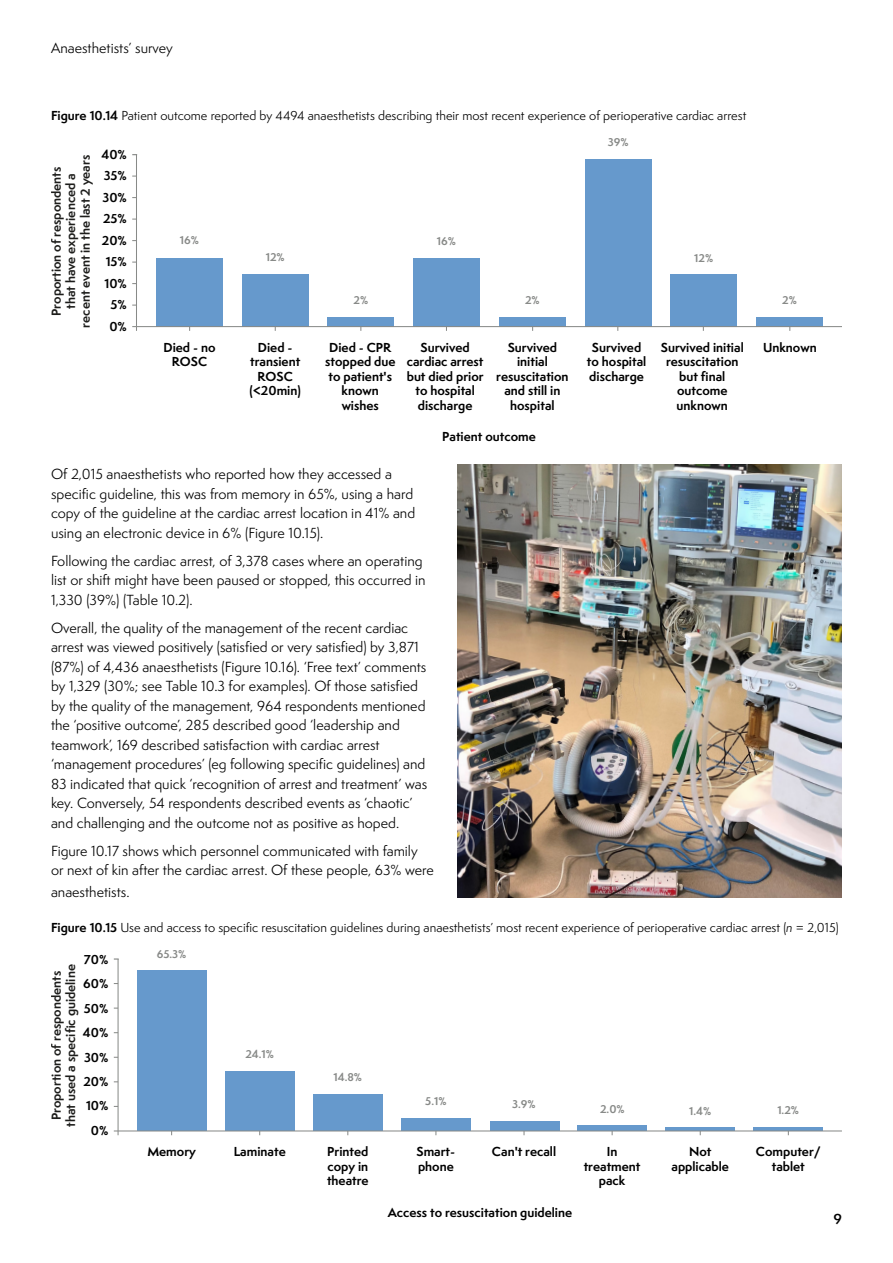
<style>
.page{position:relative;width:893px;height:1263px;background:#fff}
.page>*{position:absolute;margin:0;border:0;box-sizing:border-box;transform-origin:0 0}
.t1{font:13.5px/19.5px "Semplicita Pro";color:#000}
.t2{font:600 13.5px "Semplicita Pro";color:#000}
.t3{font:700 12px/14.4px "Semplicita Pro";color:#000;text-align:center}
.t4{font:12px "Semplicita Pro";color:#000}
.t5{font:700 12px/14.4px "Semplicita Pro";color:#1d1d1b;text-align:center}
.t6{font:700 10.5px "Semplicita Pro";color:#888a88}
.s1{font-weight:700}
.s2{font-style:italic}
</style>
<div class="page">
<div style="left:156px;top:258px;width:67px;height:69px;background:#69c"></div>
<div style="left:242px;top:274px;width:67px;height:53px;background:#69c"></div>
<div style="left:499px;top:317px;width:67px;height:10px;background:#69c"></div>
<div style="left:413px;top:258px;width:67px;height:69px;background:#69c"></div>
<div style="left:328px;top:317px;width:66px;height:10px;background:#69c"></div>
<div style="left:585px;top:159px;width:66px;height:168px;background:#69c"></div>
<div style="left:670px;top:274px;width:67px;height:53px;background:#69c"></div>
<div style="left:756px;top:317px;width:67px;height:10px;background:#69c"></div>
<hr style="left:136px;top:326px;width:706px;height:1px;background:#888a88">
<hr style="left:136px;top:155px;width:1px;height:172px;background:#888a88">
<svg style="left:132px;top:326px;width:5px;height:5px"></svg>
<div style="left:137px;top:971px;width:69px;height:160px;background:#69c"></div>
<div style="left:225px;top:1071px;width:69px;height:60px;background:#69c"></div>
<div style="left:313px;top:1094px;width:69px;height:37px;background:#69c"></div>
<div style="left:402px;top:1118px;width:69px;height:13px;background:#69c"></div>
<div style="left:490px;top:1121px;width:69px;height:10px;background:#69c"></div>
<div style="left:578px;top:1126px;width:69px;height:5px;background:#69c"></div>
<hr style="left:666px;top:1128px;width:69px;height:3px;background:#69c">
<hr style="left:754px;top:1128px;width:69px;height:3px;background:#69c">
<hr style="left:118px;top:1130px;width:724px;height:1px;background:#888a88">
<hr style="left:118px;top:959px;width:1px;height:172px;background:#888a88">
<svg style="left:114px;top:1130px;width:5px;height:5px"></svg>
<img style="left:457px;top:464px;width:385px;height:433px">
<p class="t1" style="left:51px;top:38px;width:123px">Anaesthetists’ survey</p>
<p class="t4" style="left:51px;top:107px;width:697px"><span class="s1">Figure 10.14</span> Patient outcome reported by 4494 anaesthetists describing their most recent experience of perioperative cardiac arrest</p>
<p class="t5" style="left:49px;top:328px;width:174px;rotate:-90deg">Proportion of respondents that have experienced a recent event in the last 2 years</p>
<p class="t3" style="left:325px;top:340px;width:72px">Died - CPR stopped due to patient's known wishes</p>
<p class="t6" style="left:608px;top:134px;width:22px">39%</p>
<p class="t3" style="left:101px;top:147px;width:27px">40%</p>
<p class="t3" style="left:104px;top:169px;width:25px">35%</p>
<p class="t3" style="left:103px;top:186px;width:26px;line-height:21.5px;text-align:left">30%<br>25%</p>
<p class="t3" style="left:102px;top:233px;width:27px">20%</p>
<p class="t6" style="left:180px;top:232px;width:21px">16%</p>
<p class="t6" style="left:437px;top:233px;width:21px">16%</p>
<p class="t6" style="left:266px;top:249px;width:21px">12%</p>
<p class="t6" style="left:694px;top:250px;width:21px">12%</p>
<p class="t3" style="left:106px;top:254px;width:23px">15%</p>
<p class="t3" style="left:104px;top:276px;width:24px">10%</p>
<p class="t6" style="left:354px;top:292px;width:16px">2%</p>
<p class="t6" style="left:525px;top:292px;width:16px">2%</p>
<p class="t6" style="left:782px;top:292px;width:16px">2%</p>
<p class="t3" style="left:111px;top:297px;width:18px">5%</p>
<p class="t3" style="left:109px;top:319px;width:19px">0%</p>
<p class="t3" style="left:164px;top:340px;width:53px">Died - no<br>ROSC</p>
<p class="t3" style="left:407px;top:340px;width:78px">Survived cardiac arrest but died prior to hospital discharge</p>
<p class="t3" style="left:587px;top:340px;width:61px">Survived to hospital discharge</p>
<p class="t3" style="left:250px;top:340px;width:53px">Died - transient<br>ROSC (&lt;20min)</p>
<p class="t3" style="left:496px;top:340px;width:74px">Survived initial resuscitation and still in hospital</p>
<p class="t3" style="left:661px;top:340px;width:84px">Survived initial</p>
<p class="t3" style="left:763px;top:340px;width:55px">Unknown</p>
<p class="t3" style="left:666px;top:354px;width:74px">resuscitation but final outcome unknown</p>
<p class="t3" style="left:442px;top:429px;width:95px">Patient outcome</p>
<p class="t1" style="left:51px;top:464px;width:366px">Of 2,015 anaesthetists who reported how they accessed a specific guideline, this was from memory in 65%, using a hard copy of the guideline at the cardiac arrest location in 41% and using an electronic device in 6% (Figure 10.15).</p>
<p class="t1" style="left:51px;top:551px;width:376px">Following the cardiac arrest, of 3,378 cases where an operating list or shift might have been paused or stopped, this occurred in<br>1,330 (39%) (Table 10.2).</p>
<p class="t1" style="left:51px;top:618px;width:378px">Overall, the quality of the management of the recent cardiac arrest was viewed positively (satisfied or very satisfied) by 3,871 (87%) of 4,436 anaesthetists (Figure 10.16). ‘Free text’ comments by 1,329 (30%; see Table 10.3 for examples). Of those satisfied by the quality of the management, 964 respondents mentioned the ‘positive outcome’, 285 described good ‘leadership and teamwork’, 169 described satisfaction with cardiac arrest ‘management procedures’ (eg following specific guidelines) and 83 indicated that quick ‘recognition of arrest and treatment’ was key. Conversely, 54 respondents described events as ‘chaotic’ and challenging and the outcome not as positive as hoped.</p>
<p class="t1" style="left:51px;top:841px;width:384px">Figure 10.17 shows which personnel communicated with family<br>or next of kin after the cardiac arrest. Of these people, 63% were</p>
<p class="t1" style="left:51px;top:882px;width:80px">anaesthetists.</p>
<p class="t4" style="left:51px;top:919px;width:789px"><span class="s1">Figure 10.15</span> Use and access to specific resuscitation guidelines during anaesthetists’ most recent experience of perioperative cardiac arrest (<span class="s2">n</span> = 2,015)</p>
<p class="t5" style="left:49px;top:1127px;width:164px;rotate:-90deg">Proportion of respondents that used a specific guideline</p>
<p class="t3" style="left:91px;top:1123px;width:19px">0%</p>
<p class="t6" style="left:157px;top:946px;width:31px">65.3%</p>
<p class="t3" style="left:84px;top:952px;width:26px">70%</p>
<p class="t3" style="left:83px;top:971px;width:27px;line-height:24.5px;text-align:left">60%<br>50%</p>
<p class="t3" style="left:83px;top:1025px;width:27px">40%</p>
<p class="t6" style="left:245px;top:1046px;width:30px">24.1%</p>
<p class="t3" style="left:84px;top:1049px;width:26px">30%</p>
<p class="t6" style="left:333px;top:1069px;width:30px">14.8%</p>
<p class="t3" style="left:83px;top:1074px;width:27px">20%</p>
<p class="t6" style="left:425px;top:1093px;width:23px">5.1%</p>
<p class="t6" style="left:512px;top:1096px;width:25px">3.9%</p>
<p class="t3" style="left:86px;top:1098px;width:24px">10%</p>
<p class="t6" style="left:600px;top:1101px;width:26px">2.0%</p>
<p class="t6" style="left:689px;top:1103px;width:24px">1.4%</p>
<p class="t6" style="left:777px;top:1102px;width:23px">1.2%</p>
<p class="t3" style="left:327px;top:1144px;width:43px;text-align:justify">Printed copy in theatre</p>
<p class="t3" style="left:492px;top:1144px;width:66px">Can't recall</p>
<p class="t3" style="left:756px;top:1144px;width:66px">Computer/ tablet</p>
<p class="t3" style="left:671px;top:1144px;width:59px">Not applicable</p>
<p class="t3" style="left:147px;top:1144px;width:50px">Memory</p>
<p class="t3" style="left:234px;top:1144px;width:54px">Laminate</p>
<p class="t3" style="left:416px;top:1144px;width:40px;text-align:left">Smart&shy;phone</p>
<p class="t3" style="left:584px;top:1144px;width:58px">In treatment pack</p>
<p class="t3" style="left:388px;top:1205px;width:186px">Access to resuscitation guideline</p>
<p class="t2" style="left:833px;top:1208px;width:10px">9</p>
</div>
